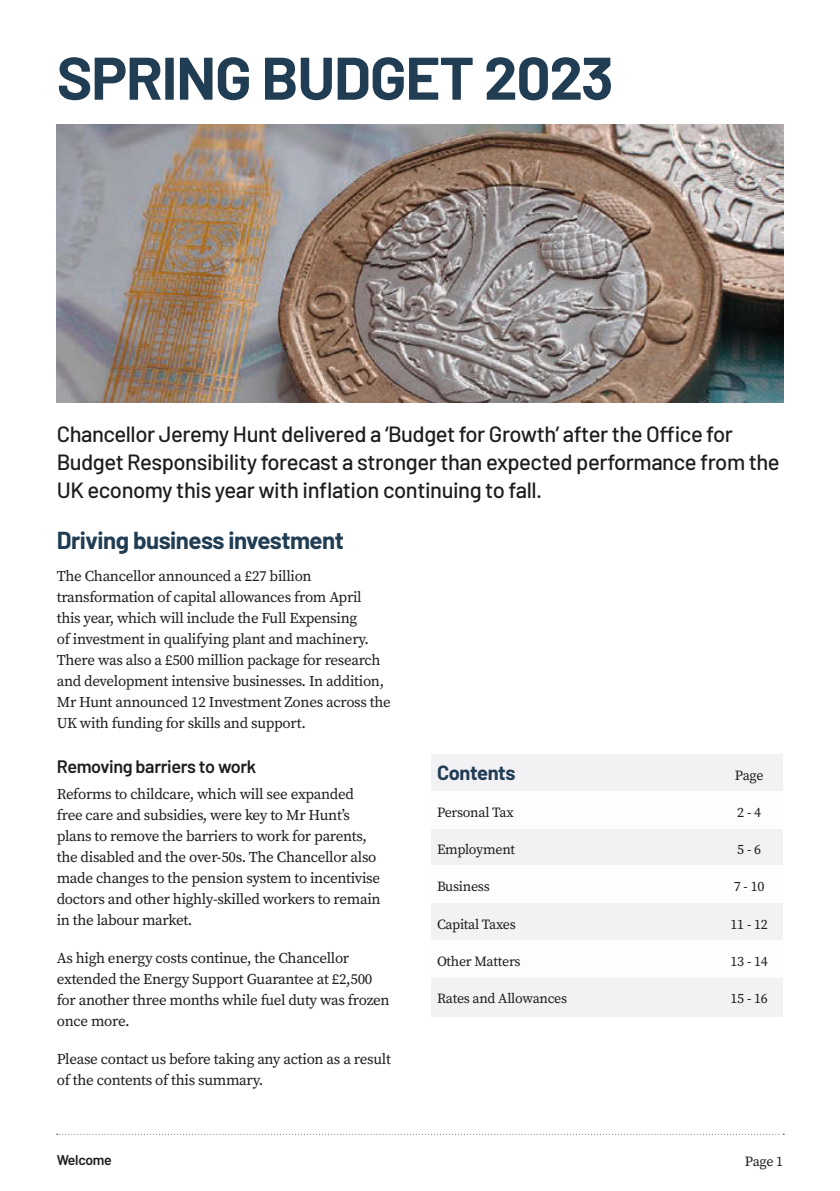
<style>
.page{position:relative;width:840px;height:1191px;background:#fff}
.page>*{position:absolute;margin:0;border:0;box-sizing:border-box;transform-origin:0 0}
.t1{font:700 60px "Barlow";letter-spacing:-.02em;color:#213d53}
.t2{font:700 24px "Barlow";letter-spacing:-.02em;color:#213d53}
.t3{font:500 22px/28px "Barlow";letter-spacing:-.02em;color:#1d1d1b}
.t4{font:700 20px "Barlow";letter-spacing:-.02em;color:#213d53}
.t5{font:600 18px "Barlow";letter-spacing:-.02em;color:#1d1d1b}
.t6{font:15px/21px "Source Serif Pro";letter-spacing:-.02em;color:#1d1d1b}
.t7{font:14px "Source Serif Pro";letter-spacing:-.02em;color:#1d1d1b}
.t8{font:600 14px "Barlow";letter-spacing:-.02em;color:#1d1d1b}
</style>
<div class="page">
<svg style="left:57px;top:1133px;width:722px;height:1px"></svg>
<img style="left:57px;top:125px;width:725px;height:278px">
<div style="left:431px;top:754px;width:351px;height:262px;background:#f2f2f5"></div>
<div style="left:431px;top:791px;width:283px;height:37px;background:#fdfdfd"></div>
<div style="left:714px;top:791px;width:68px;height:37px;background:#fdfdfd"></div>
<div style="left:431px;top:865px;width:283px;height:37px;background:#fdfdfd"></div>
<div style="left:714px;top:865px;width:68px;height:37px;background:#fdfdfd"></div>
<div style="left:431px;top:940px;width:283px;height:37px;background:#fdfdfd"></div>
<div style="left:714px;top:940px;width:68px;height:37px;background:#fdfdfd"></div>
<h1 class="t1" style="left:57px;top:54px;width:558px">SPRING BUDGET 2023</h1>
<h3 class="t3" style="left:57px;top:418px;width:724px">Chancellor Jeremy Hunt delivered a ‘Budget for Growth’ after the Office for<br>Budget Responsibility forecast a stronger than expected performance from the<br>UK economy this year with inflation continuing to fall.</h3>
<h2 class="t2" style="left:57px;top:530px;width:288px">Driving business investment</h2>
<p class="t6" style="left:57px;top:566px;width:335px">The Chancellor announced a £27 billion transformation of capital allowances from April<br>this year, which will include the Full Expensing<br>of investment in qualifying plant and machinery.<br>There was also a £500 million package for research and development intensive businesses. In addition, Mr Hunt announced 12 Investment Zones across the UK with funding for skills and support.</p>
<p class="t5" style="left:57px;top:759px;width:201px">Removing barriers to work</p>
<p class="t6" style="left:57px;top:784px;width:325px">Reforms to childcare, which will see expanded free care and subsidies, were key to Mr Hunt’s plans to remove the barriers to work for parents, the disabled and the over-50s. The Chancellor also made changes to the pension system to incentivise doctors and other highly-skilled workers to remain in the labour market.</p>
<p class="t6" style="left:57px;top:948px;width:334px">As high energy costs continue, the Chancellor extended the Energy Support Guarantee at £2,500 for another three months while fuel duty was frozen once more.</p>
<p class="t6" style="left:57px;top:1049px;width:335px">Please contact us before taking any action as a result of the contents of this summary.</p>
<h3 class="t4" style="left:437px;top:764px;width:80px">Contents</h3>
<p class="t7" style="left:734px;top:768px;width:30px">Page</p>
<p class="t7" style="left:437px;top:805px;width:78px">Personal Tax</p>
<p class="t7" style="left:736px;top:805px;width:25px">2 - 4</p>
<p class="t7" style="left:437px;top:842px;width:79px">Employment</p>
<p class="t7" style="left:736px;top:842px;width:25px">5 - 6</p>
<p class="t7" style="left:437px;top:879px;width:54px">Business</p>
<p class="t7" style="left:733px;top:879px;width:32px">7 - 10</p>
<p class="t7" style="left:437px;top:917px;width:80px">Capital Taxes</p>
<p class="t7" style="left:730px;top:917px;width:39px">11 - 12</p>
<p class="t7" style="left:437px;top:954px;width:85px">Other Matters</p>
<p class="t7" style="left:730px;top:954px;width:39px">13 - 14</p>
<p class="t7" style="left:437px;top:991px;width:132px">Rates and Allowances</p>
<p class="t7" style="left:730px;top:991px;width:39px">15 - 16</p>
<p class="t8" style="left:57px;top:1155px;width:57px">Welcome</p>
<p class="t7" style="left:744px;top:1154px;width:40px">Page 1</p>
</div>
